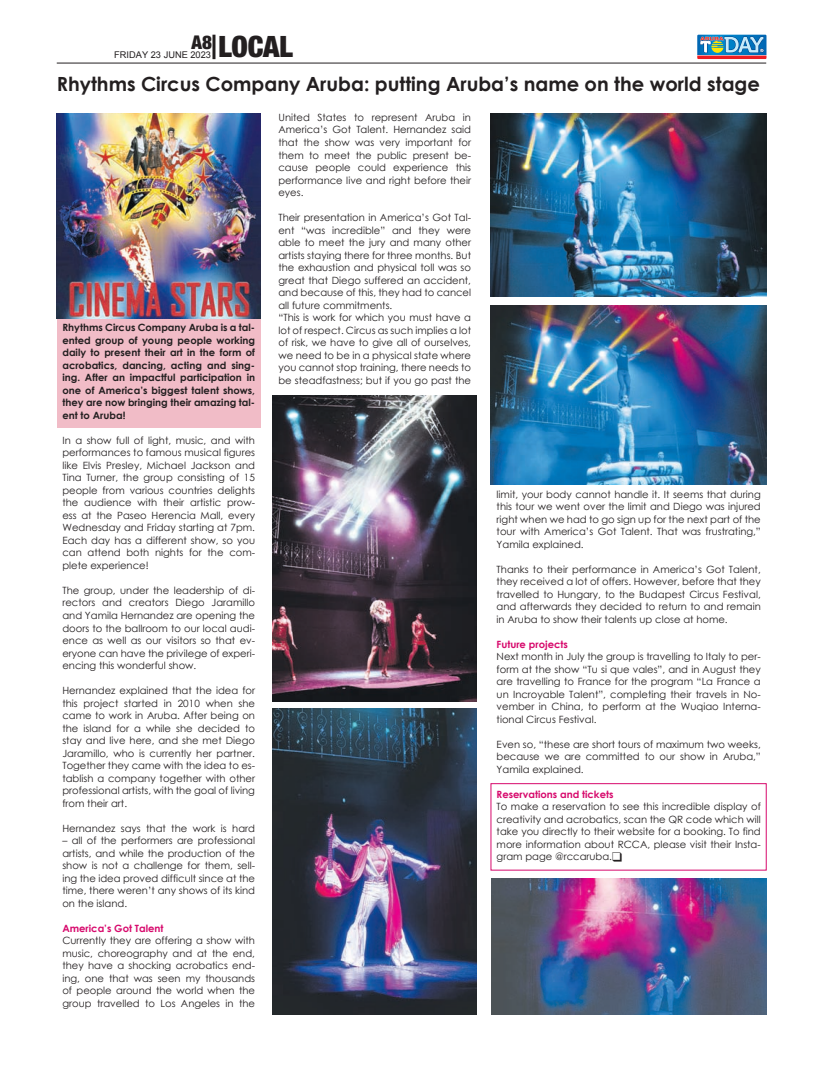
<style>
.page{position:relative;width:823px;height:1078px;background:#fff}
.page>*{position:absolute;margin:0;border:0;box-sizing:border-box;transform-origin:0 0}
.t1{font:900 condensed 28px "BMW Helvetica";letter-spacing:-.01em;color:#231f20}
.t2{font:700 19.5px "Century Gothic";color:#231f20}
.t3{font:900 condensed 18px "BMW Helvetica";color:#231f20}
.t4{font:10px/12.5px "Century Gothic";color:#231f20;text-align:justify}
.t5{font:700 10px/12.5px "Century Gothic";color:#231f20;text-align:justify}
.t6{font:700 10px "Century Gothic";color:#d7096c}
.t7{font:9.2px "Arial";color:#231f20}
</style>
<div class="page">
<div style="left:57px;top:273px;width:203px;height:154px;background:#f1bcc7"></div>
<svg style="left:697px;top:35px;width:69px;height:24px;background:#6a88a7"></svg>
<hr style="left:212px;top:35px;width:3px;height:24px;background:#231f20">
<hr style="left:57px;top:63px;width:708px;height:1px;background:#231f20">
<img style="left:57px;top:113px;width:203px;height:205px">
<img style="left:272px;top:708px;width:204px;height:305px">
<img style="left:272px;top:395px;width:204px;height:306px">
<img style="left:491px;top:878px;width:274px;height:135px">
<img style="left:490px;top:113px;width:275px;height:184px">
<img style="left:490px;top:305px;width:275px;height:179px">
<div style="left:490px;top:783px;width:276px;height:87px;border:1px solid #d7096c"></div>
<h1 class="t1" style="left:218px;top:28px;width:76px">LOCAL</h1>
<h3 class="t3" style="left:191px;top:31px;width:22px">A8</h3>
<h2 class="t2" style="left:57px;top:69px;width:704px">Rhythms Circus Company Aruba: putting Aruba’s name on the world stage</h2>
<p class="t7" style="left:114px;top:49px;width:98px">FRIDAY 23 JUNE 2023</p>
<p class="t5" style="left:62px;top:321px;width:194px">Rhythms Circus Company Aruba is a tal&shy;ented group of young people working daily to present their art in the form of acrobatics, dancing, acting and sing&shy;ing. After an impactful participation in one of America’s biggest talent shows, they are now bringing their amazing tal&shy;ent to Aruba!</p>
<p class="t4" style="left:62px;top:434px;width:194px">In a show full of light, music, and with performances to famous musical figures like Elvis Presley, Michael Jackson and Tina Turner, the group consisting of 15 people from various countries delights the audience with their artistic prow&shy;ess at the Paseo Herencia Mall, every Wednesday and Friday starting at 7pm.<br>Each day has a different show, so you can attend both nights for the com&shy;plete experience!</p>
<p class="t4" style="left:62px;top:584px;width:194px">The group, under the leadership of di&shy;rectors and creators Diego Jaramillo and Yamila Hernandez are opening the doors to the ballroom to our local audi&shy;ence as well as our visitors so that ev&shy;eryone can have the privilege of experi&shy;encing this wonderful show.</p>
<p class="t4" style="left:62px;top:684px;width:194px">Hernandez explained that the idea for this project started in 2010 when she came to work in Aruba. After being on the island for a while she decided to stay and live here, and she met Diego Jaramillo, who is currently her partner.<br>Together they came with the idea to es&shy;tablish a company together with other professional artists, with the goal of living from their art.</p>
<p class="t4" style="left:62px;top:821px;width:194px">Hernandez says that the work is hard</p>
<p class="t4" style="left:62px;top:834px;width:194px">– all of the performers are professional artists, and while the production of the show is not a challenge for them, sell&shy;ing the idea proved difficult since at the time, there weren’t any shows of its kind on the island.</p>
<p class="t6" style="left:62px;top:920px;width:103px">America’s Got Talent</p>
<p class="t4" style="left:62px;top:934px;width:194px">Currently they are offering a show with music, choreography and at the end, they have a shocking acrobatics end&shy;ing, one that was seen my thousands of people around the world when the group travelled to Los Angeles in the</p>
<p class="t4" style="left:278px;top:111px;width:194px">United States to represent Aruba in America’s Got Talent. Hernandez said that the show was very important for them to meet the public present be&shy;cause people could experience this performance live and right before their eyes.</p>
<p class="t4" style="left:278px;top:211px;width:194px;text-align:left">Their presentation in America’s Got Tal&shy;ent “was incredible” and they were able to meet the jury and many other artists staying there for three months. But the exhaustion and physical toll was so great that Diego suffered an accident, and because of this, they had to cancel all future commitments.<br>“This is work for which you must have a lot of respect. Circus as such implies a lot of risk, we have to give all of ourselves, we need to be in a physical state where you cannot stop training, there needs to be steadfastness; but if you go past the</p>
<p class="t4" style="left:496px;top:487px;width:265px">limit, your body cannot handle it. It seems that during this tour we went over the limit and Diego was injured right when we had to go sign up for the next part of the tour with America’s Got Talent. That was frustrating,” Yamila explained.</p>
<p class="t4" style="left:496px;top:562px;width:265px">Thanks to their performance in America’s Got Talent, they received a lot of offers. However, before that they travelled to Hungary, to the Budapest Circus Festival, and afterwards they decided to return to and remain in Aruba to show their talents up close at home.</p>
<p class="t6" style="left:496px;top:636px;width:73px">Future projects</p>
<p class="t4" style="left:496px;top:650px;width:265px">Next month in July the group is travelling to Italy to per&shy;form at the show “Tu si que vales”, and in August they are travelling to France for the program “La France a un Incroyable Talent”, completing their travels in No&shy;vember in China, to perform at the Wuqiao Interna&shy;tional Circus Festival.</p>
<p class="t4" style="left:496px;top:737px;width:265px">Even so, “these are short tours of maximum two weeks, because we are committed to our show in Aruba,” Yamila explained.</p>
<p class="t6" style="left:496px;top:786px;width:118px">Reservations and tickets</p>
<p class="t4" style="left:496px;top:800px;width:265px">To make a reservation to see this incredible display of creativity and acrobatics, scan the QR code which will take you directly to their website for a booking. To find more information about RCCA, please visit their Insta&shy;gram page @rccaruba.❑</p>
</div>
